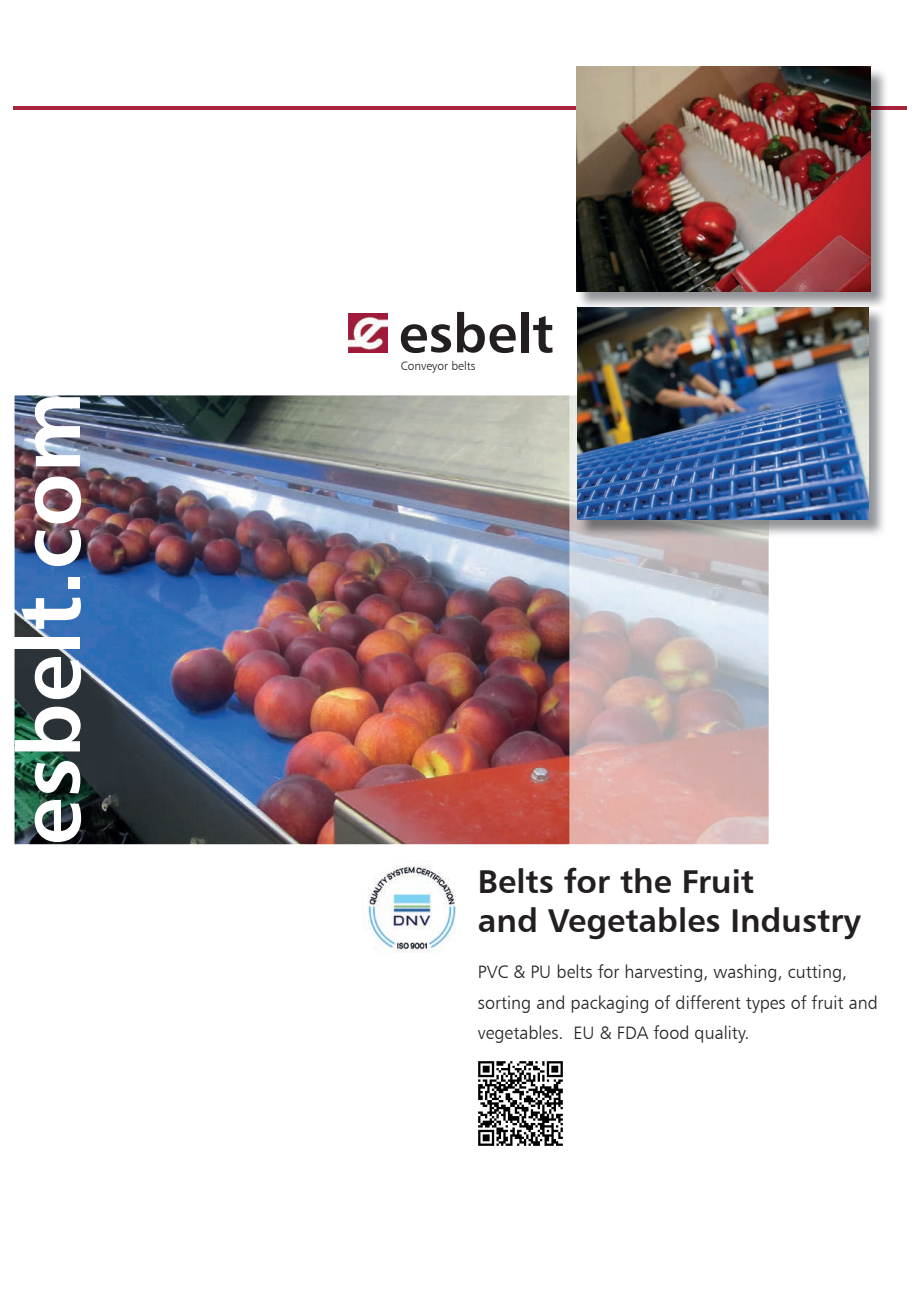
<style>
.page{position:relative;width:919px;height:1289px;background:#fff}
.page>*{position:absolute;margin:0;border:0;box-sizing:border-box;transform-origin:0 0}
.t1{font:87px "Humanist 777 BT Bold B";color:#fff}
.t2{font:54px "Humanist 777 BT Bold B";color:#231f20}
.t3{font:33px/39px "Humanist 777 BT Bold B";color:#231f20}
.t4{font:18px/30px "Humanist 777 BT Light B";color:#231f20}
.t5{font:12px "Humanist 777 BT Light B";color:#231f20}
</style>
<div class="page">
<hr style="left:13px;top:106px;width:893px;height:3px;background:#a9233d">
<img style="left:478px;top:1061px;width:85px;height:85px">
<img style="left:577px;top:67px;width:311px;height:241px">
<img style="left:870px;top:106px;width:18px;height:3px">
<img style="left:576px;top:67px;width:294px;height:224px">
<img style="left:15px;top:395px;width:753px;height:449px">
<img style="left:768px;top:308px;width:116px;height:229px">
<img style="left:577px;top:520px;width:191px;height:17px">
<img style="left:577px;top:307px;width:291px;height:213px">
<img style="left:349px;top:313px;width:38px;height:39px">
<img style="left:368px;top:866px;width:88px;height:87px">
<h1 class="t1" style="left:-5px;top:845px;width:455px;rotate:-90deg">esbelt.com</h1>
<h2 class="t2" style="left:398px;top:299px;width:157px">esbelt</h2>
<p class="t5" style="left:401px;top:358px;width:76px">Conveyor belts</p>
<h3 class="t3" style="left:478px;top:861px;width:384px">Belts for the Fruit<br>and Vegetables Industry</h3>
<p class="t4" style="left:478px;top:956px;width:401px">PVC &amp; PU belts for harvesting, washing, cutting, sorting and packaging of different types of fruit and vegetables. EU &amp; FDA food quality.</p>
</div>
